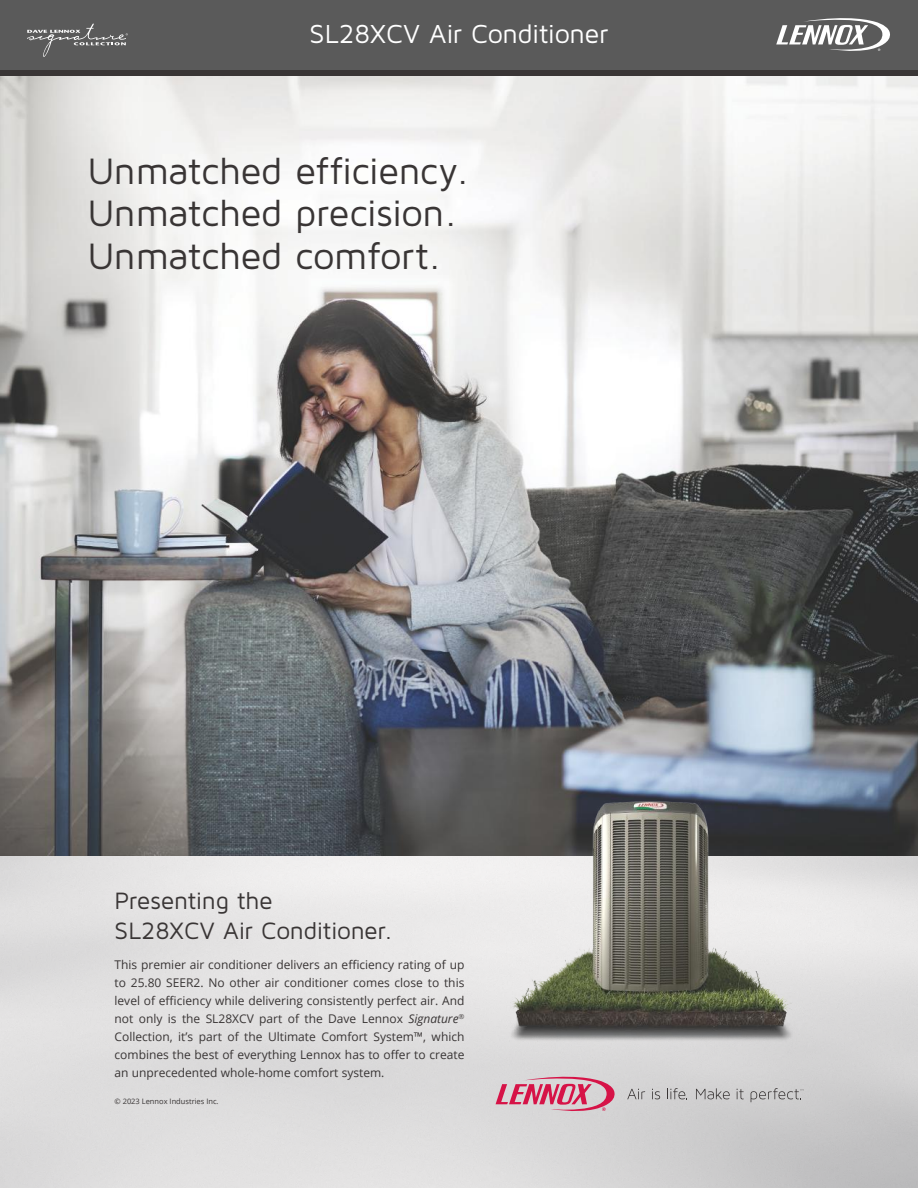
<style>
.page{position:relative;width:918px;height:1188px;background:#fff}
.page>*{position:absolute;margin:0;border:0;box-sizing:border-box;transform-origin:0 0}
.t1{font:38.1px/42.3px "Maven Pro";letter-spacing:-.015em;color:#393535}
.t2{font:27px "Maven Pro";letter-spacing:-.01em;color:#fff}
.t3{font:24.45px/29.4px "Maven Pro";letter-spacing:-.015em;color:#393535}
.t4{font:12px/18px "Open Sans";color:#393535;text-align:justify}
.t5{font:7.5px "Open Sans";color:#393535}
.s1{font-style:italic}
</style>
<div class="page">
<img style="left:0;top:855px;width:918px;height:333px">
<img style="left:0;top:75px;width:918px;height:780px">
<svg style="left:496px;top:1077px;width:120px;height:34px;background:#d694a6"></svg>
<svg style="left:627px;top:1089px;width:18px;height:10px"></svg>
<svg style="left:652px;top:1089px;width:8px;height:10px"></svg>
<svg style="left:667px;top:1088px;width:20px;height:11px"></svg>
<svg style="left:696px;top:1088px;width:34px;height:11px"></svg>
<svg style="left:737px;top:1089px;width:7px;height:10px"></svg>
<svg style="left:751px;top:1088px;width:52px;height:14px"></svg>
<svg style="left:0;top:69px;width:918px;height:6px;background:#3e3b3b"></svg>
<div style="left:0;top:0;width:918px;height:69px;background:#5a5a5a"></div>
<img style="left:499px;top:748px;width:304px;height:305px">
<svg style="left:27px;top:24px;width:101px;height:33px"></svg>
<svg style="left:776px;top:18px;width:114px;height:33px"></svg>
<h2 class="t2" style="left:310px;top:17px;width:300px">SL28XCV Air Conditioner</h2>
<h1 class="t1" style="left:87px;top:149px;width:383px">Unmatched efficiency.<br>Unmatched precision.<br>Unmatched comfort.</h1>
<h3 class="t3" style="left:115px;top:885px;width:280px">Presenting the<br>SL28XCV Air Conditioner.</h3>
<p class="t4" style="left:115px;top:956px;width:351px">This premier air conditioner delivers an efficiency rating of up to 25.80 SEER2. No other air conditioner comes close to this level of efficiency while delivering consistently perfect air. And not only is the SL28XCV part of the Dave Lennox <span class="s1">Signature</span><sup>® </sup>Collection, it’s part of the Ultimate Comfort System™, which combines the best of everything Lennox has to offer to create an unprecedented whole-home comfort system.</p>
<p class="t5" style="left:115px;top:1096px;width:106px">© 2023 Lennox Industries Inc.</p>
</div>
